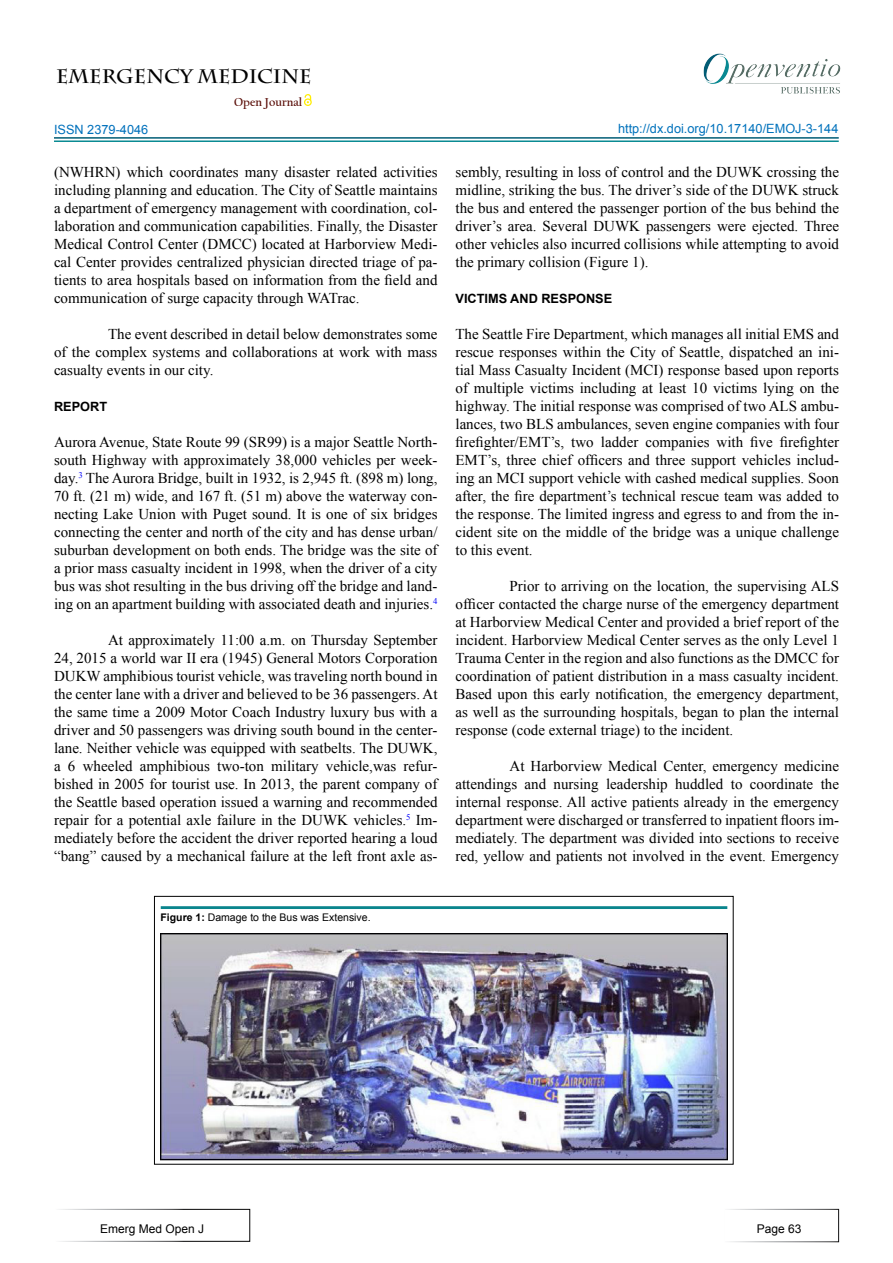
<style>
.page{position:relative;width:893px;height:1263px;background:#fff}
.page>*{position:absolute;margin:0;border:0;box-sizing:border-box;transform-origin:0 0}
.t1{font:700 19.5px "Charlemagne Std";color:#000}
.t2{font:15px/18px "Times New Roman";color:#000;text-align:justify}
.t3{font:12.75px "Arial";color:#0072bc}
.t4{font:700 12.75px "Arial";color:#000}
.t5{font:12.75px "Arial";color:#0071bc}
.t6{font:12px "Arial";color:#000}
.t7{font:700 12px "Californian FB";color:#580b05}
.t8{font:10.5px "Arial";color:#000}
.s1{font-weight:700}
</style>
<div class="page">
<hr style="left:54px;top:137px;width:785px;height:2px;background:#015d75">
<hr style="left:54px;top:140px;width:785px;height:2px;background:#0a8b93">
<svg style="left:304px;top:98px;width:8px;height:8px"></svg>
<svg style="left:305px;top:94px;width:6px;height:11px"></svg>
<img style="left:703px;top:53px;width:138px;height:41px">
<div style="left:54px;top:1209px;width:196px;height:33px;border:1px solid #fff"></div>
<div style="left:723px;top:1209px;width:116px;height:33px;border:1px solid #fff"></div>
<img style="left:160px;top:933px;width:568px;height:227px">
<div style="left:148px;top:893px;width:592px;height:16px;background:#f9f2f3;opacity:.75"></div>
<div style="left:154px;top:896px;width:579px;height:268px;border:1px solid #000"></div>
<h1 class="t1" style="left:56px;top:65px;width:257px">EMERGENCY MEDICINE</h1>
<p class="t7" style="left:234px;top:95px;width:70px">Open Journal</p>
<p class="t5" style="left:54px;top:121px;width:96px">ISSN 2379-4046</p>
<p class="t3" style="left:618px;top:120px;width:222px">http://dx.doi.org/10.17140/EMOJ-3-144</p>
<p class="t2" style="left:54px;top:163px;width:385px">(NWHRN) which coordinates many disaster related activities including planning and education. The City of Seattle maintains a department of emergency management with coordination, col&shy;laboration and communication capabilities. Finally, the Disaster Medical Control Center (DMCC) located at Harborview Medi&shy;cal Center provides centralized physician directed triage of pa&shy;tients to area hospitals based on information from the field and communication of surge capacity through WATrac.</p>
<p class="t2" style="left:54px;top:325px;width:385px;text-indent:54px">The event described in detail below demonstrates some of the complex systems and collaborations at work with mass casualty events in our city.</p>
<p class="t4" style="left:54px;top:398px;width:55px">REPORT</p>
<p class="t2" style="left:54px;top:433px;width:385px">Aurora Avenue, State Route 99 (SR99) is a major Seattle North&shy;south Highway with approximately 38,000 vehicles per week&shy;day.<sup>3</sup> The Aurora Bridge, built in 1932, is 2,945 ft. (898 m) long, 70 ft. (21 m) wide, and 167 ft. (51 m) above the waterway con&shy;necting Lake Union with Puget sound. It is one of six bridges connecting the center and north of the city and has dense urban/ suburban development on both ends. The bridge was the site of a prior mass casualty incident in 1998, when the driver of a city bus was shot resulting in the bus driving off the bridge and land&shy;ing on an apartment building with associated death and injuries.<sup>4</sup></p>
<p class="t2" style="left:54px;top:631px;width:385px;text-indent:54px">At approximately 11:00 a.m. on Thursday September 24, 2015 a world war II era (1945) General Motors Corporation DUKW amphibious tourist vehicle, was traveling north bound in the center lane with a driver and believed to be 36 passengers. At the same time a 2009 Motor Coach Industry luxury bus with a driver and 50 passengers was driving south bound in the center&shy;lane. Neither vehicle was equipped with seatbelts. The DUWK, a 6 wheeled amphibious two-ton military vehicle,was refur&shy;bished in 2005 for tourist use. In 2013, the parent company of the Seattle based operation issued a warning and recommended repair for a potential axle failure in the DUWK vehicles.<sup>5</sup> Im&shy;mediately before the accident the driver reported hearing a loud “bang” caused by a mechanical failure at the left front axle as-</p>
<p class="t2" style="left:455px;top:163px;width:385px">sembly, resulting in loss of control and the DUWK crossing the midline, striking the bus. The driver’s side of the DUWK struck the bus and entered the passenger portion of the bus behind the driver’s area. Several DUWK passengers were ejected. Three other vehicles also incurred collisions while attempting to avoid the primary collision (Figure 1).</p>
<p class="t4" style="left:455px;top:290px;width:158px">VICTIMS AND RESPONSE</p>
<p class="t2" style="left:455px;top:325px;width:385px">The Seattle Fire Department, which manages all initial EMS and rescue responses within the City of Seattle, dispatched an ini&shy;tial Mass Casualty Incident (MCI) response based upon reports of multiple victims including at least 10 victims lying on the highway. The initial response was comprised of two ALS ambu&shy;lances, two BLS ambulances, seven engine companies with four firefighter/EMT’s, two ladder companies with five firefighter EMT’s, three chief officers and three support vehicles includ&shy;ing an MCI support vehicle with cashed medical supplies. Soon after, the fire department’s technical rescue team was added to the response. The limited ingress and egress to and from the in&shy;cident site on the middle of the bridge was a unique challenge to this event.</p>
<p class="t2" style="left:455px;top:577px;width:385px;text-indent:54px">Prior to arriving on the location, the supervising ALS officer contacted the charge nurse of the emergency department at Harborview Medical Center and provided a brief report of the incident. Harborview Medical Center serves as the only Level 1<br>Trauma Center in the region and also functions as the DMCC for coordination of patient distribution in a mass casualty incident.<br>Based upon this early notification, the emergency department, as well as the surrounding hospitals, began to plan the internal response (code external triage) to the incident.</p>
<p class="t2" style="left:455px;top:757px;width:385px;text-indent:54px">At Harborview Medical Center, emergency medicine attendings and nursing leadership huddled to coordinate the internal response. All active patients already in the emergency department were discharged or transferred to inpatient floors im&shy;mediately. The department was divided into sections to receive red, yellow and patients not involved in the event. Emergency</p>
<p class="t8" style="left:160px;top:911px;width:212px"><span class="s1">Figure 1:</span> Damage to the Bus was Extensive.</p>
<p class="t6" style="left:100px;top:1221px;width:106px">Emerg Med Open J</p>
<p class="t6" style="left:757px;top:1221px;width:46px">Page 63</p>
</div>
